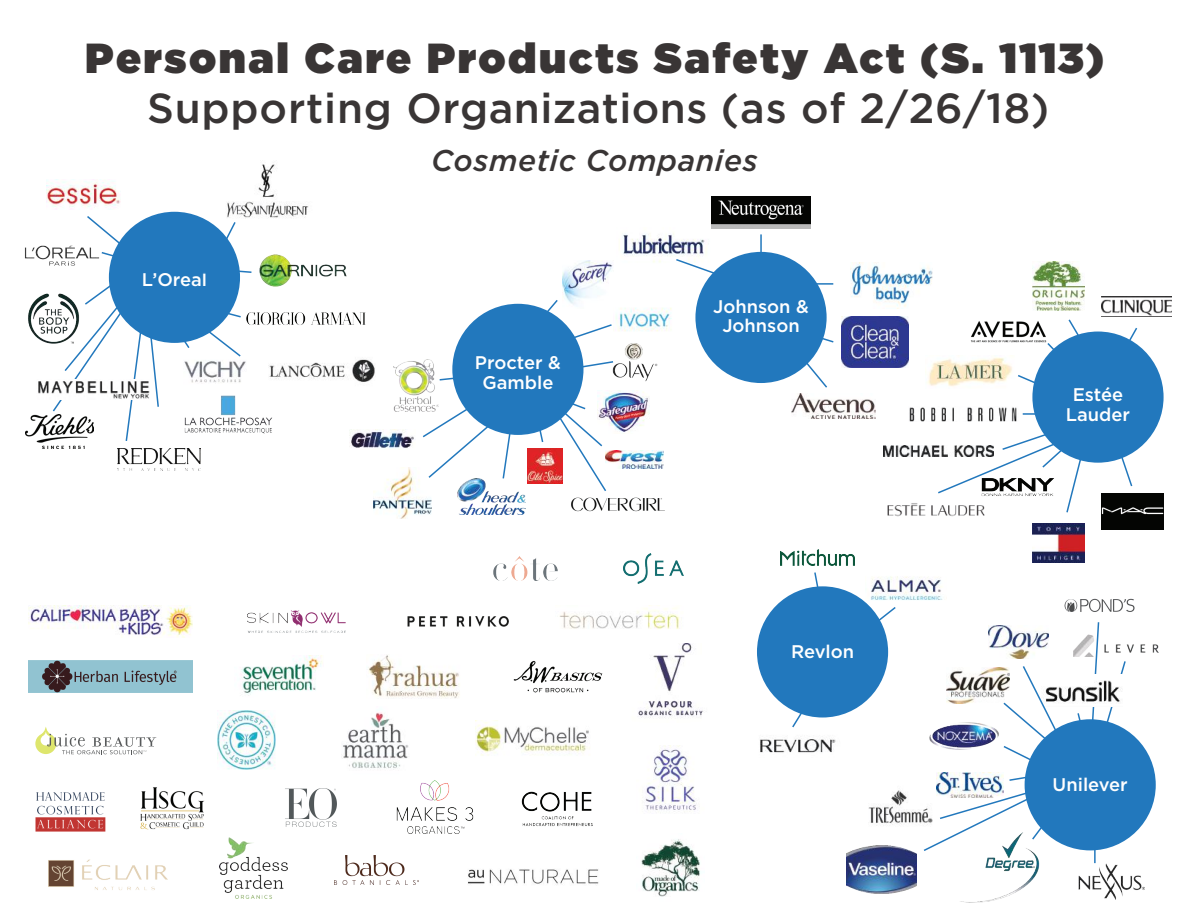
<style>
.page{position:relative;width:1188px;height:918px;background:#fff}
.page>*{position:absolute;margin:0;border:0;box-sizing:border-box;transform-origin:0 0}
.t1{font:900 42px "Gotham";letter-spacing:.06em;color:#393535}
.t2{font:500 42px "Gotham";letter-spacing:.02em;color:#393535}
.t3{font:italic 500 30px "Gotham";letter-spacing:.02em;color:#393535}
.t4{font:500 18.3px/19.5px "Gotham";color:#fff;text-align:center}
</style>
<div class="page">
<img style="left:623px;top:228px;width:89px;height:35px">
<div style="left:695px;top:252px;width:132px;height:131px;background:#2278bd;border-radius:50%"></div>
<img style="left:712px;top:197px;width:98px;height:31px">
<img style="left:791px;top:394px;width:84px;height:24px">
<img style="left:842px;top:317px;width:67px;height:50px">
<img style="left:850px;top:262px;width:82px;height:45px">
<hr style="left:760px;top:234px;width:2px;height:29px;background:#2278bd">
<svg style="left:674px;top:258px;width:59px;height:23px"></svg>
<hr style="left:806px;top:283px;width:27px;height:2px;background:#2278bd">
<svg style="left:787px;top:332px;width:47px;height:56px"></svg>
<img style="left:869px;top:790px;width:53px;height:36px">
<div style="left:1025px;top:719px;width:131px;height:131px;background:#2278bd;border-radius:50%"></div>
<img style="left:847px;top:845px;width:69px;height:48px">
<img style="left:960px;top:852px;width:80px;height:51px">
<img style="left:989px;top:625px;width:13px;height:24px">
<img style="left:1078px;top:864px;width:67px;height:36px">
<img style="left:929px;top:722px;width:70px;height:28px">
<img style="left:1064px;top:598px;width:71px;height:14px">
<img style="left:936px;top:772px;width:68px;height:17px">
<img style="left:947px;top:667px;width:55px;height:36px">
<hr style="left:1094px;top:815px;width:2px;height:48px;background:#2278bd">
<svg style="left:922px;top:789px;width:133px;height:63px"></svg>
<svg style="left:1002px;top:622px;width:125px;height:160px"></svg>
<img style="left:1073px;top:635px;width:86px;height:21px">
<img style="left:269px;top:365px;width:106px;height:17px">
<img style="left:227px;top:164px;width:82px;height:54px">
<img style="left:260px;top:254px;width:86px;height:14px">
<img style="left:47px;top:180px;width:74px;height:30px">
<img style="left:253px;top:268px;width:120px;height:101px">
<img style="left:25px;top:415px;width:60px;height:34px">
<img style="left:253px;top:417px;width:19px;height:17px">
<img style="left:25px;top:245px;width:26px;height:21px">
<img style="left:118px;top:449px;width:83px;height:22px">
<img style="left:28px;top:293px;width:23px;height:51px">
<img style="left:38px;top:381px;width:11px;height:13px">
<svg style="left:51px;top:214px;width:202px;height:229px"></svg>
<img style="left:870px;top:576px;width:73px;height:24px">
<div style="left:757px;top:586px;width:131px;height:132px;background:#2278bd;border-radius:50%"></div>
<img style="left:781px;top:550px;width:74px;height:16px">
<svg style="left:868px;top:605px;width:28px;height:31px"></svg>
<svg style="left:814px;top:572px;width:10px;height:15px"></svg>
<img style="left:760px;top:739px;width:76px;height:14px">
<svg style="left:791px;top:709px;width:26px;height:19px"></svg>
<img style="left:457px;top:480px;width:68px;height:34px">
<img style="left:563px;top:261px;width:50px;height:45px">
<img style="left:373px;top:468px;width:59px;height:50px">
<div style="left:452px;top:304px;width:131px;height:131px;background:#2278bd;border-radius:50%"></div>
<img style="left:571px;top:497px;width:94px;height:15px">
<img style="left:394px;top:360px;width:41px;height:52px">
<img style="left:616px;top:308px;width:56px;height:24px">
<img style="left:612px;top:343px;width:46px;height:48px">
<svg style="left:540px;top:300px;width:19px;height:19px"></svg>
<svg style="left:567px;top:324px;width:45px;height:17px"></svg>
<svg style="left:439px;top:376px;width:15px;height:5px"></svg>
<svg style="left:533px;top:396px;width:74px;height:95px"></svg>
<svg style="left:421px;top:404px;width:94px;height:76px"></svg>
<svg style="left:582px;top:360px;width:33px;height:11px"></svg>
<img style="left:349px;top:430px;width:65px;height:19px">
<img style="left:528px;top:448px;width:34px;height:35px">
<img style="left:598px;top:391px;width:52px;height:42px">
<img style="left:606px;top:451px;width:58px;height:17px">
<svg style="left:35px;top:727px;width:121px;height:27px"></svg>
<img style="left:217px;top:711px;width:59px;height:58px">
<img style="left:35px;top:792px;width:70px;height:40px">
<img style="left:140px;top:787px;width:64px;height:43px">
<img style="left:219px;top:837px;width:68px;height:62px">
<img style="left:285px;top:788px;width:52px;height:38px">
<img style="left:48px;top:859px;width:119px;height:31px">
<img style="left:334px;top:856px;width:84px;height:28px">
<img style="left:468px;top:869px;width:131px;height:16px">
<img style="left:29px;top:661px;width:164px;height:32px">
<img style="left:29px;top:606px;width:163px;height:31px">
<img style="left:475px;top:721px;width:115px;height:35px">
<img style="left:396px;top:780px;width:78px;height:54px">
<img style="left:521px;top:791px;width:72px;height:36px">
<img style="left:641px;top:839px;width:59px;height:58px">
<img style="left:343px;top:712px;width:66px;height:58px">
<div style="left:1032px;top:332px;width:132px;height:131px;background:#2278bd;border-radius:50%"></div>
<img style="left:1032px;top:261px;width:53px;height:49px">
<img style="left:970px;top:321px;width:76px;height:22px">
<img style="left:927px;top:357px;width:85px;height:30px">
<img style="left:1102px;top:494px;width:62px;height:36px">
<img style="left:1102px;top:297px;width:69px;height:19px">
<img style="left:1032px;top:524px;width:52px;height:39px">
<img style="left:884px;top:446px;width:52px;height:10px">
<img style="left:909px;top:407px;width:108px;height:14px">
<svg style="left:1116px;top:328px;width:23px;height:18px"></svg>
<svg style="left:1046px;top:319px;width:49px;height:38px"></svg>
<svg style="left:1018px;top:374px;width:19px;height:19px"></svg>
<svg style="left:936px;top:430px;width:150px;height:83px"></svg>
<svg style="left:1113px;top:452px;width:21px;height:35px"></svg>
<hr style="left:1023px;top:413px;width:23px;height:2px;background:#2278bd">
<img style="left:887px;top:502px;width:98px;height:15px">
<img style="left:493px;top:556px;width:65px;height:25px">
<img style="left:407px;top:616px;width:102px;height:11px">
<img style="left:368px;top:655px;width:92px;height:44px">
<img style="left:241px;top:656px;width:82px;height:40px">
<img style="left:645px;top:745px;width:51px;height:67px">
<img style="left:247px;top:610px;width:99px;height:23px">
<img style="left:513px;top:661px;width:89px;height:32px">
<img style="left:559px;top:608px;width:120px;height:21px">
<img style="left:638px;top:644px;width:65px;height:74px">
<img style="left:623px;top:553px;width:60px;height:30px">
<h1 class="t1" style="left:85px;top:28px;width:1021px">Personal Care Products Safety Act (S. 1113)</h1>
<h1 class="t2" style="left:147px;top:81px;width:904px">Supporting Organizations (as of 2/26/18)</h1>
<h2 class="t3" style="left:431px;top:141px;width:328px">Cosmetic Companies</h2>
<p class="t4" style="left:142px;top:269px;width:67px">L’Oreal</p>
<p class="t4" style="left:475px;top:353px;width:87px">Procter &amp;<br>Gamble</p>
<p class="t4" style="left:713px;top:296px;width:97px">Johnson &amp;<br>Johnson</p>
<p class="t4" style="left:791px;top:642px;width:65px">Revlon</p>
<p class="t4" style="left:1066px;top:385px;width:66px">Estée<br>Lauder</p>
<p class="t4" style="left:1053px;top:775px;width:77px">Unilever</p>
</div>
